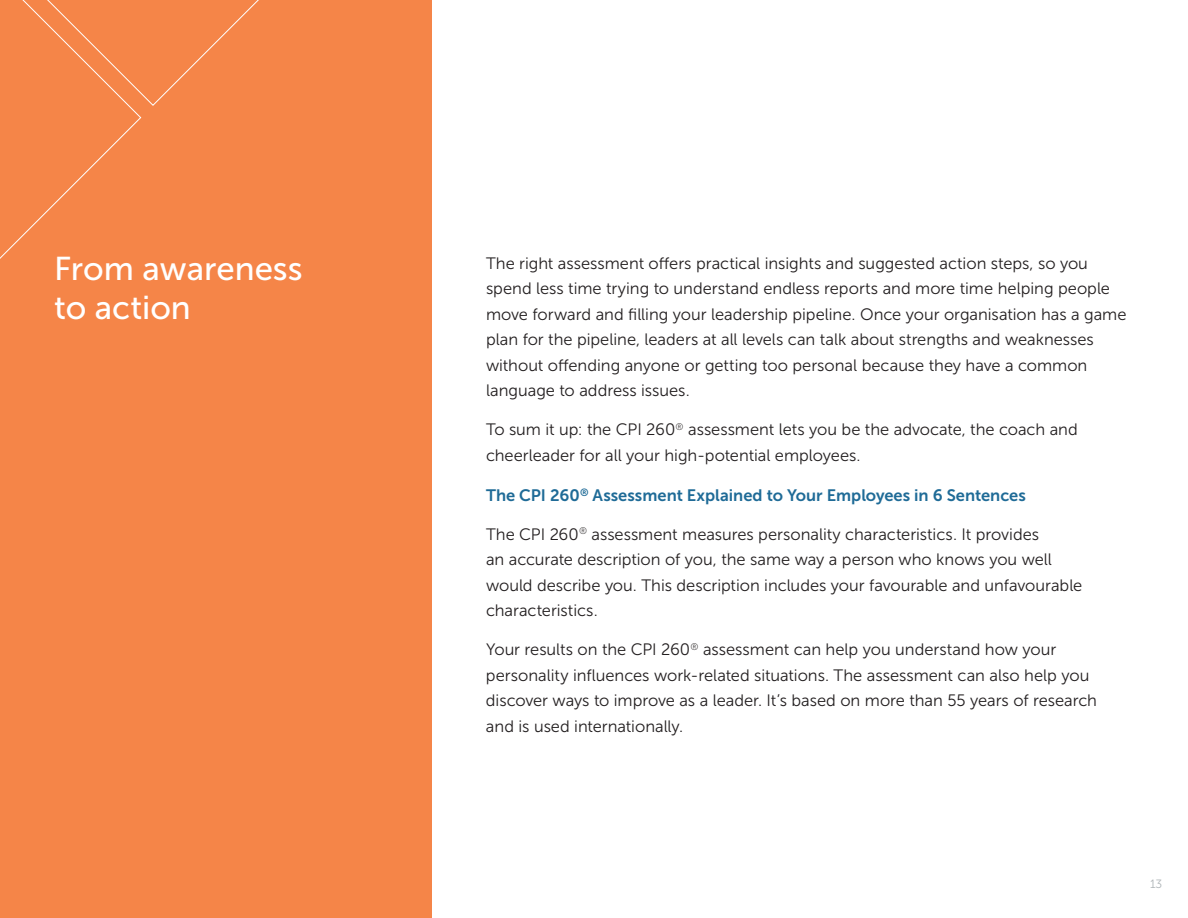
<style>
.page{position:relative;width:1188px;height:918px;background:#fff}
.page>*{position:absolute;margin:0;border:0;box-sizing:border-box;transform-origin:0 0}
.t1{font:33px/39px "Museo Sans 500";color:#fff}
.t2{font:16.5px/25.5px "Museo Sans 300";color:#231f20}
.t3{font:16.5px "Museo Sans 700";color:#1f6b97}
.t4{font:12px "Museo Sans 300";color:#aeb4b7}
</style>
<div class="page">
<div style="left:0;top:0;width:432px;height:918px;background:#f58548"></div>
<svg style="left:142px;top:0;width:117px;height:106px"></svg>
<svg style="left:0;top:0;width:142px;height:259px"></svg>
<h1 class="t1" style="left:54px;top:249px;width:250px">From awareness to action</h1>
<p class="t2" style="left:486px;top:251px;width:642px">The right assessment offers practical insights and suggested action steps, so you spend less time trying to understand endless reports and more time helping people move forward and filling your leadership pipeline. Once your organisation has a game plan for the pipeline, leaders at all levels can talk about strengths and weaknesses without offending anyone or getting too personal because they have a common language to address issues.</p>
<p class="t2" style="left:486px;top:417px;width:593px">To sum it up: the CPI 260<sup>®</sup> assessment lets you be the advocate, the coach and cheerleader for all your high-potential employees.</p>
<p class="t3" style="left:486px;top:486px;width:541px">The CPI 260<sup>®</sup> Assessment Explained to Your Employees in 6 Sentences</p>
<p class="t2" style="left:486px;top:521px;width:598px">The CPI 260<sup>®</sup> assessment measures personality characteristics. It provides<br>an accurate description of you, the same way a person who knows you well would describe you. This description includes your favourable and unfavourable characteristics.</p>
<p class="t2" style="left:486px;top:637px;width:613px">Your results on the CPI 260<sup>®</sup> assessment can help you understand how your personality influences work-related situations. The assessment can also help you discover ways to improve as a leader. It’s based on more than 55 years of research and is used internationally.</p>
<p class="t4" style="left:1150px;top:878px;width:14px">13</p>
</div>
